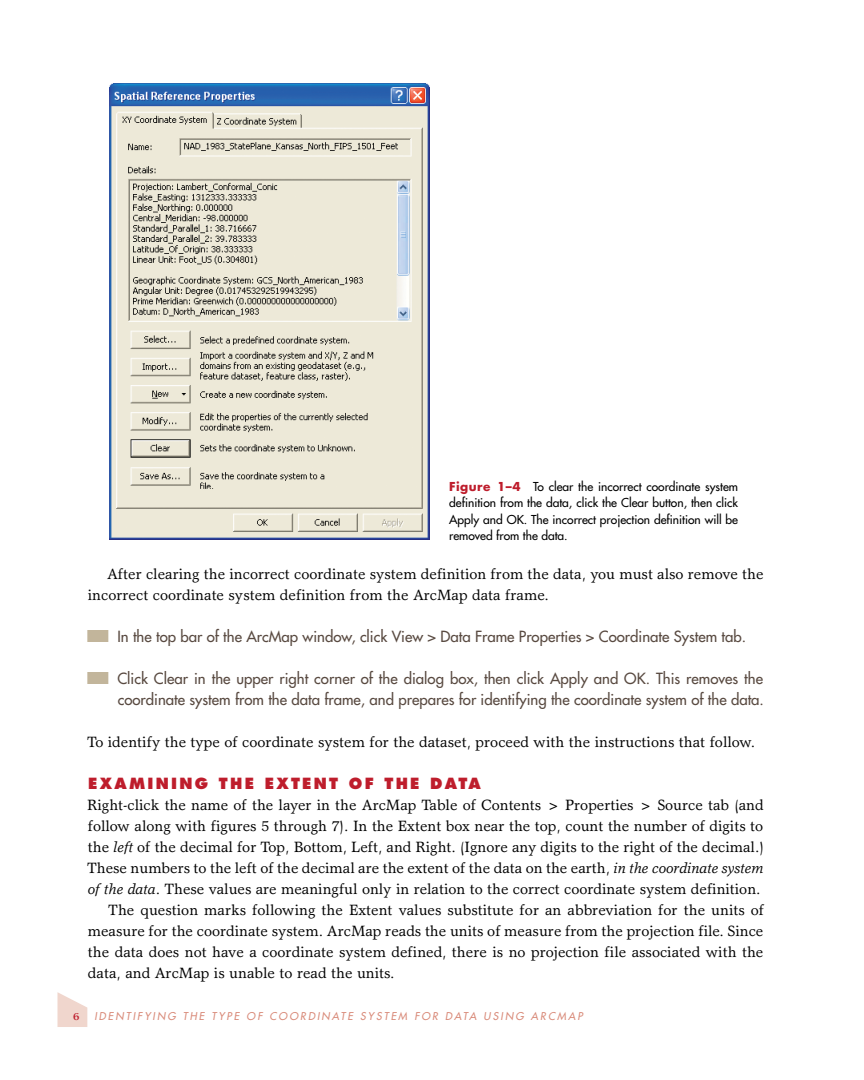
<style>
.page{position:relative;width:864px;height:1080px;background:#fff}
.page>*{position:absolute;margin:0;border:0;box-sizing:border-box;transform-origin:0 0}
.t1{font:15px/21px "Garth Graphic Std";color:#000}
.t2{font:500 15px/21px "Futura Std";color:#594a41}
.t3{font:800 15px "Futura Std";letter-spacing:.15em;color:#be1d2c}
.t4{font:500 12px/16.5px "Futura Std";color:#000;text-align:justify}
.t5{font:italic 500 10.5px "Futura Std";letter-spacing:.2em;color:#d98b7a}
.t6{font:700 10.5px "Garth Graphic Std";color:#be1d2c}
.s1{font-weight:700;color:#be1d2c}
.s2{font-style:italic}
</style>
<div class="page">
<svg style="left:58px;top:992px;width:29px;height:35px"></svg>
<div style="left:87px;top:630px;width:21px;height:12px;background:#c2b59b"></div>
<div style="left:87px;top:672px;width:21px;height:12px;background:#c2b59b"></div>
<img style="left:109px;top:83px;width:320px;height:457px">
<p class="t4" style="left:449px;top:478px;width:290px"><span class="s1">Figure 1–4</span> To clear the incorrect coordinate system definition from the data, click the Clear button, then click Apply and OK. The incorrect projection definition will be removed from the data.</p>
<p class="t1" style="left:88px;top:563px;width:677px;text-indent:19px">After clearing the incorrect coordinate system definition from the data, you must also remove the incorrect coordinate system definition from the ArcMap data frame.</p>
<p class="t2" style="left:117px;top:626px;width:630px">In the top bar of the ArcMap window, click View &gt; Data Frame Properties &gt; Coordinate System tab.</p>
<p class="t2" style="left:117px;top:668px;width:648px">Click Clear in the upper right corner of the dialog box, then click Apply and OK. This removes the coordinate system from the data frame, and prepares for identifying the coordinate system of the data.</p>
<p class="t1" style="left:87px;top:731px;width:669px">To identify the type of coordinate system for the dataset, proceed with the instructions that follow.</p>
<p class="t3" style="left:88px;top:774px;width:394px">EXAMINING THE EXTENT OF THE DATA</p>
<p class="t1" style="left:87px;top:794px;width:678px">Right-click the name of the layer in the ArcMap Table of Contents &gt; Properties &gt; Source tab (and</p>
<p class="t1" style="left:88px;top:815px;width:677px">follow along with figures 5 through 7). In the Extent box near the top, count the number of digits to</p>
<p class="t1" style="left:88px;top:836px;width:677px">the <span class="s2">left</span> of the decimal for Top, Bottom, Left, and Right. (Ignore any digits to the right of the decimal.)</p>
<p class="t1" style="left:87px;top:857px;width:678px">These numbers to the left of the decimal are the extent of the data on the earth, <span class="s2">in the coordinate system</span></p>
<p class="t1" style="left:88px;top:878px;width:674px"><span class="s2">of the data</span>. These values are meaningful only in relation to the correct coordinate system definition.</p>
<p class="t1" style="left:108px;top:899px;width:657px">The question marks following the Extent values substitute for an abbreviation for the units of</p>
<p class="t1" style="left:88px;top:920px;width:677px">measure for the coordinate system. ArcMap reads the units of measure from the projection file. Since</p>
<p class="t1" style="left:88px;top:941px;width:677px">the data does not have a coordinate system defined, there is no projection file associated with the</p>
<p class="t1" style="left:88px;top:962px;width:308px">data, and ArcMap is unable to read the units.</p>
<p class="t6" style="left:73px;top:1010px;width:8px">6</p>
<p class="t5" style="left:94px;top:1010px;width:490px">IDENTIFYING THE TYPE OF COORDINATE SYSTEM FOR DATA USING ARCMAP</p>
</div>
